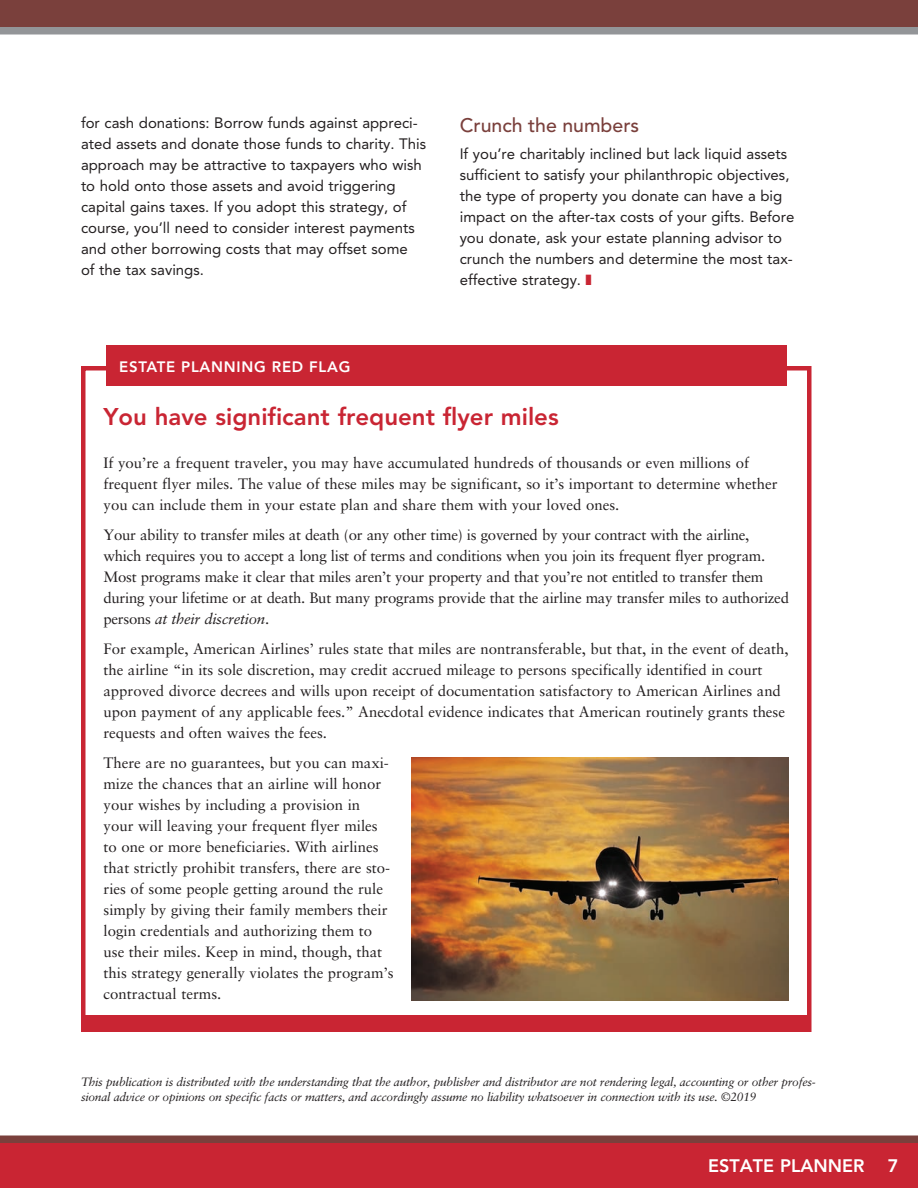
<style>
.page{position:relative;width:918px;height:1188px;background:#fff}
.page>*{position:absolute;margin:0;border:0;box-sizing:border-box;transform-origin:0 0}
.t1{font:800 24px "Avenir LT Std";color:#c92533}
.t2{font:500 19.5px "Avenir LT Std";color:#7a403c}
.t3{font:800 18px "Avenir LT Std";color:#fff}
.t4{font:15px/21px "Sabon LT Std";color:#231f20}
.t5{font:15px/21px "Avenir LT Std";color:#231f20}
.t6{font:15px/21px "Sabon LT Std";letter-spacing:-.02em;color:#231f20}
.t7{font:800 15px "Avenir LT Std";letter-spacing:.05em;color:#fff}
.t8{font:italic 12px/15px "Sabon LT Std";letter-spacing:-.02em;color:#231f20}
.s1{color:#c92533}
.s2{font-style:italic}
</style>
<div class="page">
<div style="left:0;top:0;width:918px;height:27px;background:#7a403c"></div>
<div style="left:0;top:27px;width:918px;height:7px;background:#939598"></div>
<div style="left:0;top:1136px;width:918px;height:7px;background:#7a403c"></div>
<div style="left:0;top:1143px;width:918px;height:45px;background:#c92533"></div>
<div style="left:81px;top:1016px;width:730px;height:13px;background:#c92533"></div>
<div style="left:81px;top:366px;width:731px;height:666px;border:4px solid #c92533"></div>
<div style="left:106px;top:346px;width:681px;height:40px;background:#c92533"></div>
<img style="left:412px;top:758px;width:376px;height:242px">
<p class="t5" style="left:81px;top:113px;width:347px">for cash donations: Borrow funds against appreci&shy;ated assets and donate those funds to charity. This approach may be attractive to taxpayers who wish to hold onto those assets and avoid triggering capital gains taxes. If you adopt this strategy, of course, you’ll need to consider interest payments and other borrowing costs that may offset some<br>of the tax savings.</p>
<h2 class="t2" style="left:460px;top:114px;width:181px">Crunch the numbers</h2>
<p class="t5" style="left:460px;top:143px;width:336px">If you’re charitably inclined but lack liquid assets sufficient to satisfy your philanthropic objectives, the type of property you donate can have a big impact on the after-tax costs of your gifts. Before you donate, ask your estate planning advisor to crunch the numbers and determine the most tax&shy;effective strategy. <span class="s1">❚</span></p>
<p class="t7" style="left:119px;top:358px;width:233px">ESTATE PLANNING RED FLAG</p>
<h1 class="t1" style="left:104px;top:402px;width:457px">You have significant frequent flyer miles</h1>
<p class="t4" style="left:104px;top:452px;width:676px">If you’re a frequent traveler, you may have accumulated hundreds of thousands or even millions of frequent flyer miles. The value of these miles may be significant, so it’s important to determine whether you can include them in your estate plan and share them with your loved ones.</p>
<p class="t6" style="left:104px;top:524px;width:687px">Your ability to transfer miles at death (or any other time) is governed by your contract with the airline, which requires you to accept a long list of terms and conditions when you join its frequent flyer program.<br>Most programs make it clear that miles aren’t your property and that you’re not entitled to transfer them during your lifetime or at death. But many programs provide that the airline may transfer miles to authorized persons <span class="s2">at their discretion</span>.</p>
<p class="t4" style="left:104px;top:638px;width:687px">For example, American Airlines’ rules state that miles are nontransferable, but that, in the event of death, the airline “in its sole discretion, may credit accrued mileage to persons specifically identified in court approved divorce decrees and wills upon receipt of documentation satisfactory to American Airlines and upon payment of any applicable fees.” Anecdotal evidence indicates that American routinely grants these requests and often waives the fees.</p>
<p class="t4" style="left:104px;top:752px;width:292px">There are no guarantees, but you can maxi&shy;mize the chances that an airline will honor your wishes by including a provision in your will leaving your frequent flyer miles to one or more beneficiaries. With airlines that strictly prohibit transfers, there are sto&shy;ries of some people getting around the rule simply by giving their family members their login credentials and authorizing them to use their miles. Keep in mind, though, that this strategy generally violates the program’s contractual terms.</p>
<p class="t8" style="left:81px;top:1074px;width:736px">This publication is distributed with the understanding that the author, publisher and distributor are not rendering legal, accounting or other profes&shy;sional advice or opinions on specific facts or matters, and accordingly assume no liability whatsoever in connection with its use. ©2019</p>
<p class="t3" style="left:708px;top:1155px;width:158px">ESTATE PLANNER</p>
<p class="t3" style="left:888px;top:1155px;width:12px">7</p>
</div>
